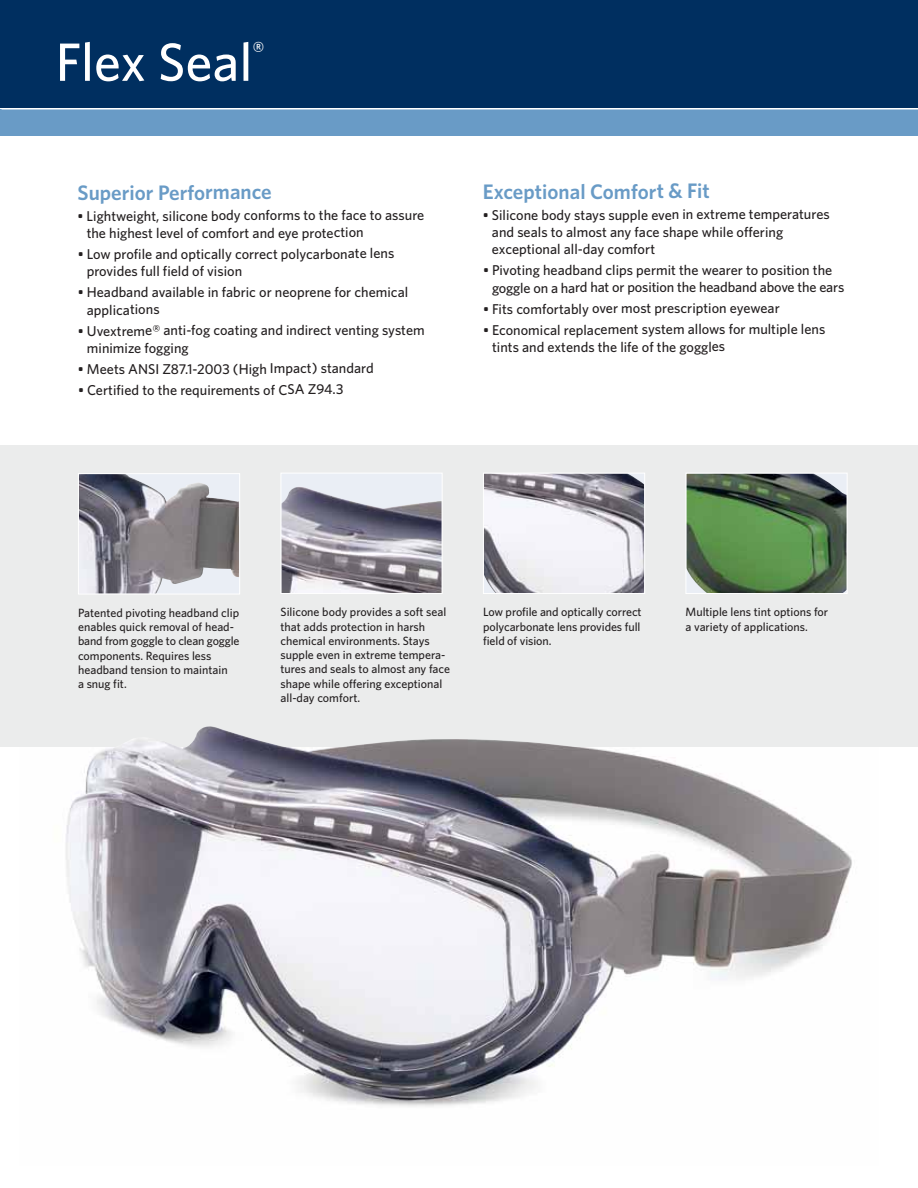
<style>
.page{position:relative;width:918px;height:1188px;background:#fff}
.page>*{position:absolute;margin:0;border:0;box-sizing:border-box;transform-origin:0 0}
.t1{font:500 54px "Whitney";color:#fff}
.t2{font:500 21.6px "Whitney";color:#fff}
.t3{font:600 21px "Whitney";color:#699bc6}
.t4{font:500 14.25px/17.4px "Whitney";color:#231f20}
.t5{font:500 12px/14.2px "Whitney";color:#231f20}
</style>
<div class="page">
<img style="left:20px;top:746px;width:858px;height:361px">
<div style="left:0;top:445px;width:918px;height:301px;background:#ebecec"></div>
<div style="left:0;top:110px;width:918px;height:26px;background:#699bc6"></div>
<div style="left:0;top:0;width:918px;height:108px;background:#002f60"></div>
<img style="left:80px;top:475px;width:158px;height:117px">
<div style="left:78px;top:473px;width:162px;height:121px;border:1px solid #fff"></div>
<svg style="left:283px;top:508px;width:158px;height:84px;background:#928e99"></svg>
<img style="left:283px;top:487px;width:158px;height:21px">
<div style="left:281px;top:473px;width:162px;height:121px;border:1px solid #fff"></div>
<img style="left:485px;top:475px;width:158px;height:117px">
<div style="left:483px;top:473px;width:162px;height:121px;border:1px solid #fff"></div>
<img style="left:688px;top:475px;width:158px;height:117px">
<div style="left:686px;top:473px;width:162px;height:121px;border:1px solid #fff"></div>
<img style="left:71px;top:726px;width:703px;height:80px">
<h1 class="t1" style="left:56px;top:42px;width:198px">Flex Seal</h1>
<h2 class="t2" style="left:252px;top:42px;width:14px">®</h2>
<h3 class="t3" style="left:78px;top:180px;width:196px">Superior Performance</h3>
<p class="t4" style="left:87px;top:208px;width:339px;text-indent:-9px">• Lightweight, silicone body conforms to the face to assure the highest level of comfort and eye protection</p>
<p class="t4" style="left:87px;top:246px;width:309px;text-indent:-9px">• Low profile and optically correct polycarbonate lens provides full field of vision</p>
<p class="t4" style="left:87px;top:284px;width:323px;text-indent:-9px">• Headband available in fabric or neoprene for chemical applications</p>
<p class="t4" style="left:87px;top:323px;width:339px;text-indent:-9px">• Uvextreme® anti-fog coating and indirect venting system minimize fogging</p>
<p class="t4" style="left:78px;top:361px;width:297px">• Meets ANSI Z87.1-2003 (High Impact) standard</p>
<p class="t4" style="left:78px;top:382px;width:267px">• Certified to the requirements of CSA Z94.3</p>
<h3 class="t3" style="left:483px;top:179px;width:228px">Exceptional Comfort &amp; Fit</h3>
<p class="t4" style="left:492px;top:207px;width:339px;text-indent:-9px">• Silicone body stays supple even in extreme temperatures and seals to almost any face shape while offering exceptional all-day comfort</p>
<p class="t4" style="left:492px;top:263px;width:354px;text-indent:-9px">• Pivoting headband clips permit the wearer to position the goggle on a hard hat or position the headband above the ears</p>
<p class="t4" style="left:483px;top:301px;width:298px">• Fits comfortably over most prescription eyewear</p>
<p class="t4" style="left:492px;top:322px;width:335px;text-indent:-9px">• Economical replacement system allows for multiple lens tints and extends the life of the goggles</p>
<p class="t5" style="left:78px;top:606px;width:163px">Patented pivoting head band clip enables quick removal of head - band from goggle to clean goggle components. Requires less headband tension to maintain<br>a snug fit.</p>
<p class="t5" style="left:281px;top:606px;width:171px">Silicone body provides a soft seal that adds protection in harsh chemical environments. Stays supple even in extreme tempera - tures and seals to almost any face shape while offering exceptional all-day comfort.</p>
<p class="t5" style="left:483px;top:606px;width:160px;text-align:justify">Low profile and optically correct polycarbonate lens provides full field of vision.</p>
<p class="t5" style="left:686px;top:606px;width:144px">Multiple lens tint options for a variety of applications.</p>
</div>
